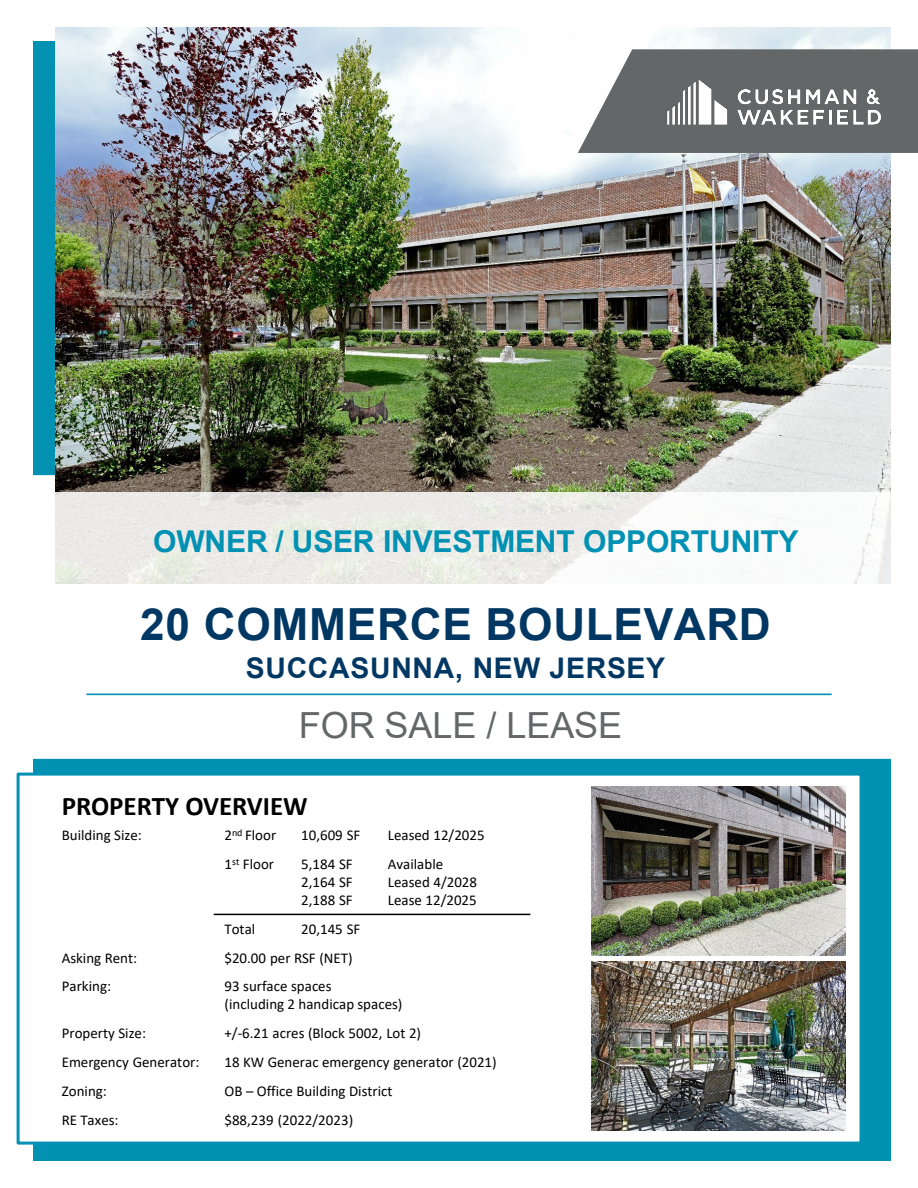
<style>
.page{position:relative;width:918px;height:1188px;background:#fff}
.page>*{position:absolute;margin:0;border:0;box-sizing:border-box;transform-origin:0 0}
.t1{font:700 44.25px "Arial";letter-spacing:.015em;color:#003763}
.t2{font:36px "Arial";color:#646768}
.t3{font:700 30px "Arial";letter-spacing:-.005em;color:#0091b3}
.t4{font:700 28.5px "Arial";letter-spacing:.025em;color:#003763}
.t5{font:700 27px "Calibri";color:#000}
.t6{font:15px "Calibri";color:#000}
</style>
<div class="page">
<div style="left:33px;top:759px;width:858px;height:402px;background:#0091b3"></div>
<div style="left:33px;top:41px;width:839px;height:434px;background:#0091b3"></div>
<img style="left:55px;top:27px;width:836px;height:465px">
<svg style="left:578px;top:49px;width:340px;height:104px;background:#909293"></svg>
<div style="left:0;top:492px;width:918px;height:267px;background:#fff;opacity:.85"></div>
<hr style="left:86px;top:694px;width:746px;height:1px;background:#0091b3">
<img style="left:639px;top:60px;width:271px;height:93px">
<div style="left:17px;top:773px;width:846px;height:372px;background:#fff;border:3px solid #0091b3"></div>
<hr style="left:214px;top:914px;width:316px;height:1px;background:#000">
<img style="left:592px;top:961px;width:254px;height:169px">
<img style="left:592px;top:787px;width:254px;height:169px">
<p class="t3" style="left:153px;top:521px;width:647px">OWNER / USER INVESTMENT OPPORTUNITY</p>
<h2 class="t1" style="left:140px;top:593px;width:632px">20 COMMERCE BOULEVARD</h2>
<h2 class="t4" style="left:246px;top:647px;width:421px">SUCCASUNNA, NEW JERSEY</h2>
<p class="t2" style="left:299px;top:701px;width:325px">FOR SALE / LEASE</p>
<p class="t5" style="left:62px;top:787px;width:248px">PROPERTY OVERVIEW</p>
<p class="t6" style="left:62px;top:825px;width:82px">Building Size:</p>
<p class="t6" style="left:225px;top:825px;width:53px">2<sup>nd</sup> Floor</p>
<p class="t6" style="left:301px;top:825px;width:61px">10,609 SF</p>
<p class="t6" style="left:388px;top:825px;width:98px">Leased 12/2025</p>
<p class="t6" style="left:225px;top:854px;width:51px">1<sup>st</sup> Floor</p>
<p class="t6" style="left:301px;top:854px;width:53px">5,184 SF</p>
<p class="t6" style="left:301px;top:872px;width:53px">2,164 SF</p>
<p class="t6" style="left:301px;top:890px;width:53px">2,188 SF</p>
<p class="t6" style="left:388px;top:854px;width:57px">Available</p>
<p class="t6" style="left:388px;top:872px;width:91px">Leased 4/2028</p>
<p class="t6" style="left:388px;top:890px;width:90px">Lease 12/2025</p>
<p class="t6" style="left:225px;top:918px;width:32px">Total</p>
<p class="t6" style="left:301px;top:918px;width:61px">20,145 SF</p>
<p class="t6" style="left:62px;top:947px;width:77px">Asking Rent:</p>
<p class="t6" style="left:225px;top:947px;width:130px">$20.00 per RSF (NET)</p>
<p class="t6" style="left:62px;top:976px;width:51px">Parking:</p>
<p class="t6" style="left:225px;top:976px;width:109px">93 surface spaces</p>
<p class="t6" style="left:225px;top:994px;width:179px">(including 2 handicap spaces)</p>
<p class="t6" style="left:62px;top:1023px;width:86px">Property Size:</p>
<p class="t6" style="left:225px;top:1023px;width:198px">+/-6.21 acres (Block 5002, Lot 2)</p>
<p class="t6" style="left:62px;top:1052px;width:139px">Emergency Generator:</p>
<p class="t6" style="left:225px;top:1052px;width:274px">18 KW Generac emergency generator (2021)</p>
<p class="t6" style="left:62px;top:1080px;width:47px">Zoning:</p>
<p class="t6" style="left:225px;top:1080px;width:169px">OB – Office Building District</p>
<p class="t6" style="left:62px;top:1109px;width:58px">RE Taxes:</p>
<p class="t6" style="left:225px;top:1109px;width:130px">$88,239 (2022/2023)</p>
</div>
